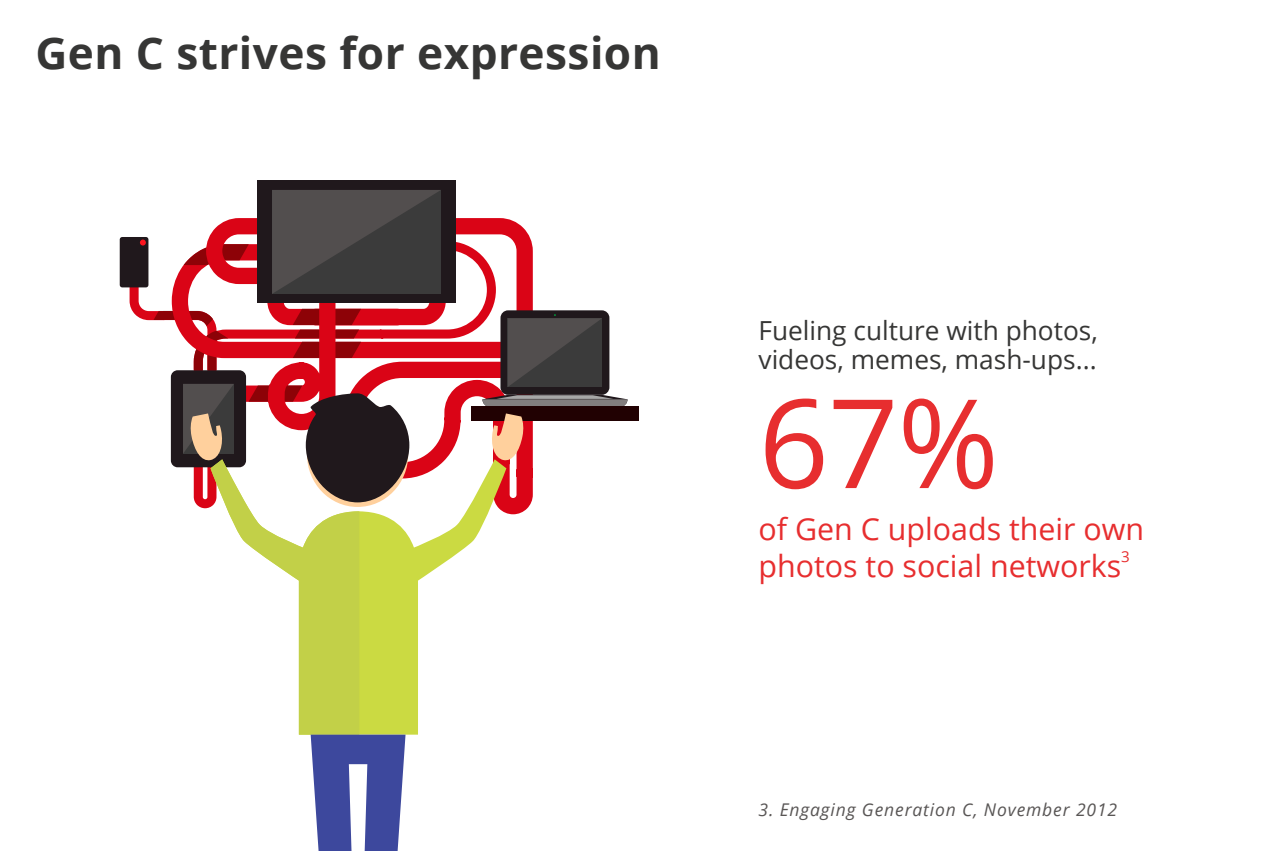
<style>
.page{position:relative;width:1276px;height:851px;background:#fff}
.page>*{position:absolute;margin:0;border:0;box-sizing:border-box;transform-origin:0 0}
.t1{font:123.5px "Open Sans";color:#e72e2f}
.t2{font:700 43.75px "Open Sans";letter-spacing:.01em;color:#363635}
.t3{font:30.38px/37.1px "Open Sans";color:#e72e2f}
.t4{font:26.25px/28.8px "Open Sans";color:#363635}
.t5{font:italic 17.5px "Open Sans";letter-spacing:.05em;color:#595655}
.t6{font:15.12px "Open Sans";color:#e72e2f}
</style>
<div class="page">
<svg style="left:207px;top:218px;width:326px;height:296px;fill:#da0416"></svg>
<svg style="left:496px;top:244px;width:37px;height:114px"></svg>
<svg style="left:130px;top:241px;width:366px;height:227px"></svg>
<svg style="left:222px;top:244px;width:27px;height:16px"></svg>
<svg style="left:183px;top:247px;width:26px;height:18px"></svg>
<svg style="left:153px;top:311px;width:22px;height:9px"></svg>
<svg style="left:194px;top:349px;width:22px;height:21px"></svg>
<svg style="left:189px;top:311px;width:39px;height:29px"></svg>
<div style="left:171px;top:370px;width:75px;height:97px;background:#20181c;border-radius:7px"></div>
<div style="left:500px;top:310px;width:109px;height:85px;background:#20181c;border-radius:8px"></div>
<svg style="left:482px;top:395px;width:145px;height:11px"></svg>
<div style="left:257px;top:181px;width:199px;height:122px;background:#20181c"></div>
<svg style="left:267px;top:190px;width:179px;height:168px"></svg>
<div style="left:471px;top:406px;width:168px;height:14px;background:#210102"></div>
<svg style="left:508px;top:314px;width:94px;height:73px"></svg>
<div style="left:120px;top:237px;width:28px;height:50px;background:#20181c;border-radius:3px"></div>
<svg style="left:140px;top:239px;width:6px;height:6px"></svg>
<svg style="left:409px;top:459px;width:97px;height:275px"></svg>
<svg style="left:490px;top:413px;width:34px;height:49px"></svg>
<svg style="left:183px;top:384px;width:226px;height:466px"></svg>
<h2 class="t2" style="left:35px;top:22px;width:627px">Gen C strives for expression</h2>
<p class="t4" style="left:758px;top:315px;width:341px">Fueling culture with photos, videos, memes, mash-ups...</p>
<h1 class="t1" style="left:758px;top:358px;width:242px">67%</h1>
<p class="t3" style="left:758px;top:509px;width:387px">of Gen C uploads their own photos to social networks</p>
<p class="t6" style="left:1121px;top:545px;width:10px">3</p>
<p class="t5" style="left:758px;top:797px;width:360px">3. Engaging Generation C, November 2012</p>
</div>
